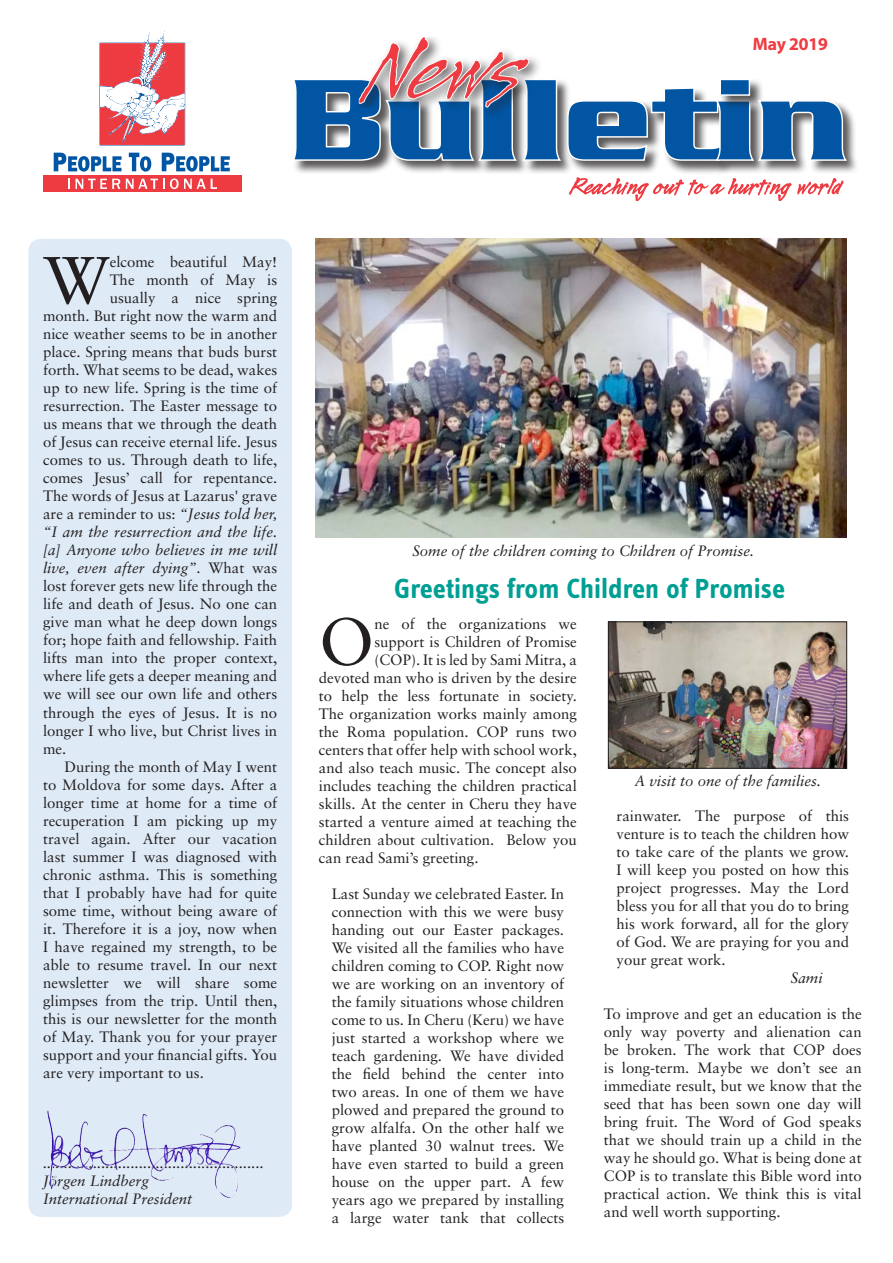
<style>
.page{position:relative;width:893px;height:1263px;background:#fff}
.page>*{position:absolute;margin:0;border:0;box-sizing:border-box;transform-origin:0 0}
.Brödtext{font:66.6px "Sabon";color:#231f20}
.Rubrik{font:700 28.5px "Info Text";color:#009f94}
.t1{font:18px "Myriad Headline";color:#ee3d43}
.Brödtext-2{font:15px/18px "Sabon";color:#231f20;text-align:justify}
.Citat{font:15px/18px "Sabon";color:#231f20;text-align:justify}
.Brödtext_indrag{font:15px/18px "Sabon";color:#231f20;text-align:justify}
.Brödtext-3{font:italic 15px "Sabon";color:#231f20}
.Bildtext{font:italic 15px "Sabon";color:#231f20}
.Citat-2{font:italic 15px "Sabon";color:#231f20}
.s1{font-style:italic}
.s2{font-style:normal}
</style>
<div class="page">
<div style="left:28px;top:239px;width:264px;height:978px;background:#deeaf6;border-radius:13px"></div>
<svg style="left:99px;top:30px;width:87px;height:116px"></svg>
<svg style="left:54px;top:153px;width:68px;height:19px"></svg>
<svg style="left:129px;top:153px;width:22px;height:19px"></svg>
<svg style="left:162px;top:153px;width:68px;height:19px"></svg>
<div style="left:43px;top:175px;width:198px;height:17px;background:#ee3a41"></div>
<svg style="left:68px;top:179px;width:2px;height:10px"></svg>
<svg style="left:76px;top:179px;width:44px;height:10px"></svg>
<svg style="left:126px;top:178px;width:91px;height:11px"></svg>
<div style="left:293px;top:78px;width:102px;height:96px;background:#231f20;opacity:.75"></div>
<div style="left:386px;top:100px;width:101px;height:75px;background:#231f20;opacity:.75"></div>
<div style="left:479px;top:78px;width:50px;height:96px;background:#231f20;opacity:.75"></div>
<div style="left:523px;top:78px;width:51px;height:96px;background:#231f20;opacity:.75"></div>
<div style="left:567px;top:100px;width:95px;height:75px;background:#231f20;opacity:.75"></div>
<div style="left:650px;top:87px;width:85px;height:88px;background:#231f20;opacity:.75"></div>
<div style="left:716px;top:100px;width:51px;height:75px;background:#231f20;opacity:.75"></div>
<div style="left:758px;top:100px;width:102px;height:75px;background:#231f20;opacity:.75"></div>
<svg style="left:293px;top:37px;width:555px;height:125px"></svg>
<img style="left:47px;top:1110px;width:194px;height:79px">
<img style="left:315px;top:239px;width:532px;height:299px">
<img style="left:610px;top:624px;width:235px;height:142px">
<div style="left:608px;top:622px;width:239px;height:146px;border:1px solid #231f20"></div>
<svg style="left:569px;top:177px;width:275px;height:24px"></svg>
<p class="t1" style="left:753px;top:35px;width:77px">May 2019</p>
<p class="Brödtext" style="left:43px;top:241px;width:68px">W</p>
<p class="Brödtext-2" style="left:110px;top:253px;width:169px">elcome beautiful May!</p>
<p class="Brödtext-2" style="left:110px;top:271px;width:169px">The month of May is</p>
<p class="Brödtext-2" style="left:110px;top:289px;width:169px">usually a nice spring</p>
<p class="Brödtext-2" style="left:43px;top:307px;width:236px">month. But right now the warm and</p>
<p class="Brödtext-2" style="left:43px;top:325px;width:236px">nice weather seems to be in another</p>
<p class="Brödtext-2" style="left:43px;top:343px;width:236px">place. Spring means that buds burst</p>
<p class="Brödtext-2" style="left:43px;top:361px;width:236px">forth. What seems to be dead, wakes</p>
<p class="Brödtext-2" style="left:43px;top:379px;width:236px">up to new life. Spring is the time of</p>
<p class="Brödtext-2" style="left:43px;top:397px;width:236px">resurrection. The Easter message to</p>
<p class="Brödtext-2" style="left:43px;top:415px;width:236px">us means that we through the death</p>
<p class="Brödtext-2" style="left:43px;top:433px;width:236px">of Jesus can receive eternal life. Jesus</p>
<p class="Brödtext-2" style="left:43px;top:451px;width:236px">comes to us. Through death to life,</p>
<p class="Brödtext-2" style="left:43px;top:469px;width:236px">comes Jesus’ call for repentance.</p>
<p class="Brödtext-2" style="left:43px;top:487px;width:236px">The words of Jesus at Lazarus' grave</p>
<p class="Brödtext-2" style="left:43px;top:505px;width:236px">are a reminder to us: <span class="s1">“Jesus told her,</span></p>
<p class="Brödtext-3" style="left:43px;top:524px;width:236px">“I am the resurrection and the life.</p>
<p class="Brödtext-3" style="left:43px;top:542px;width:236px">[a] Anyone who believes in me will</p>
<p class="Brödtext-3" style="left:43px;top:560px;width:236px">live, even after dying”<span class="s2">. What was</span></p>
<p class="Brödtext-2" style="left:43px;top:577px;width:236px">lost forever gets new life through the</p>
<p class="Brödtext-2" style="left:43px;top:595px;width:236px">life and death of Jesus. No one can</p>
<p class="Brödtext-2" style="left:43px;top:613px;width:236px">give man what he deep down longs</p>
<p class="Brödtext-2" style="left:43px;top:631px;width:236px">for; hope faith and fellowship. Faith</p>
<p class="Brödtext-2" style="left:43px;top:649px;width:236px">lifts man into the proper context,</p>
<p class="Brödtext-2" style="left:43px;top:667px;width:236px">where life gets a deeper meaning and</p>
<p class="Brödtext-2" style="left:43px;top:685px;width:236px">we will see our own life and others</p>
<p class="Brödtext-2" style="left:43px;top:703px;width:236px">through the eyes of Jesus. It is no</p>
<p class="Brödtext-2" style="left:43px;top:721px;width:236px">longer I who live, but Christ lives in</p>
<p class="Brödtext-2" style="left:43px;top:739px;width:25px">me.</p>
<p class="Brödtext_indrag" style="left:43px;top:757px;width:236px;text-indent:21px">During the month of May I went to Moldova for some days. After a longer time at home for a time of recuperation I am picking up my travel again. After our vacation last summer I was diagnosed with chronic asthma. This is something that I probably have had for quite some time, without being aware of it. Therefore it is a joy, now when I have regained my strength, to be able to resume travel. In our next newsletter we will share some glimpses from the trip. Until then, this is our newsletter for the month of May. Thank you for your prayer support and your financial gifts. You are very important to us.</p>
<p class="Brödtext-3" style="left:43px;top:1154px;width:223px">.....................................................</p>
<p class="Brödtext-3" style="left:43px;top:1172px;width:107px">Jörgen Lindberg</p>
<p class="Brödtext-3" style="left:43px;top:1190px;width:151px">International President</p>
<p class="Bildtext" style="left:412px;top:542px;width:343px">Some of the children coming to Children of Promise.</p>
<p class="Rubrik" style="left:394px;top:572px;width:392px">Greetings from Children of Promise</p>
<p class="Brödtext" style="left:319px;top:602px;width:57px">O</p>
<p class="Brödtext-2" style="left:374px;top:614px;width:204px">ne of the organizations we</p>
<p class="Brödtext-2" style="left:374px;top:632px;width:204px">support is Children of Promise</p>
<p class="Brödtext-2" style="left:374px;top:650px;width:204px">(COP). It is led by Sami Mitra, a</p>
<p class="Brödtext-2" style="left:319px;top:668px;width:259px">devoted man who is driven by the desire</p>
<p class="Brödtext-2" style="left:319px;top:686px;width:259px">to help the less fortunate in society.</p>
<p class="Brödtext-2" style="left:319px;top:704px;width:259px">The organization works mainly among</p>
<p class="Brödtext-2" style="left:319px;top:722px;width:259px">the Roma population. COP runs two</p>
<p class="Brödtext-2" style="left:319px;top:740px;width:259px">centers that offer help with school work,</p>
<p class="Brödtext-2" style="left:319px;top:758px;width:259px">and also teach music. The concept also</p>
<p class="Brödtext-2" style="left:319px;top:776px;width:259px">includes teaching the children practical</p>
<p class="Brödtext-2" style="left:319px;top:794px;width:259px">skills. At the center in Cheru they have</p>
<p class="Brödtext-2" style="left:319px;top:812px;width:259px">started a venture aimed at teaching the</p>
<p class="Brödtext-2" style="left:319px;top:830px;width:259px">children about cultivation. Below you</p>
<p class="Brödtext-2" style="left:319px;top:848px;width:161px">can read Sami’s greeting.</p>
<p class="Citat" style="left:332px;top:884px;width:234px">Last Sunday we celebrated Easter. In connection with this we were busy handing out our Easter packages.<br>We visited all the families who have children coming to COP. Right now we are working on an inventory of the family situations whose children come to us. In Cheru (Keru) we have just started a workshop where we teach gardening. We have divided the field behind the center into two areas. In one of them we have plowed and prepared the ground to grow alfalfa. On the other half we have planted 30 walnut trees. We have even started to build a green house on the upper part. A few years ago we prepared by installing a large water tank that collects</p>
<p class="Bildtext" style="left:634px;top:772px;width:188px">A visit to one of the families.</p>
<p class="Citat" style="left:617px;top:807px;width:234px">rainwater. The purpose of this venture is to teach the children how to take care of the plants we grow.<br>I will keep you posted on how this project progresses. May the Lord bless you for all that you do to bring his work forward, all for the glory of God. We are praying for you and your great work.</p>
<p class="Citat-2" style="left:791px;top:969px;width:33px">Sami</p>
<p class="Brödtext-2" style="left:604px;top:1005px;width:259px">To improve and get an education is the only way poverty and alienation can be broken. The work that COP does is long-term. Maybe we don’t see an immediate result, but we know that the seed that has been sown one day will bring fruit. The Word of God speaks that we should train up a child in the way he should go. What is being done at COP is to translate this Bible word into practical action. We think this is vital and well worth supporting.</p>
</div>
